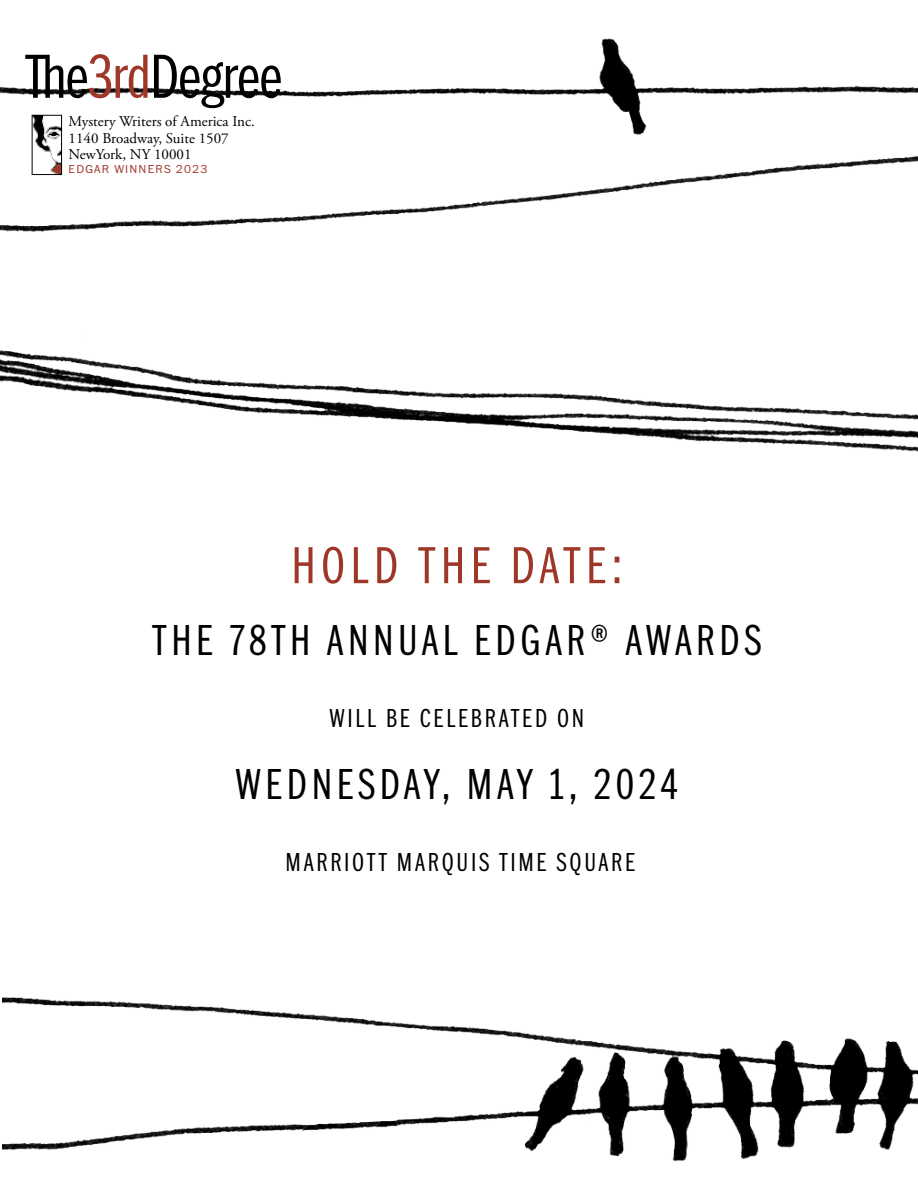
<style>
.page{position:relative;width:918px;height:1188px;background:#fff}
.page>*{position:absolute;margin:0;border:0;box-sizing:border-box;transform-origin:0 0}
.t1{font:300 64.5px "Franklin Cond ITC Std";letter-spacing:-.01em;color:#000}
.t2{font:300 54px "Franklin Cond ITC Std";letter-spacing:.1em;color:#9f3728}
.t3{font:300 45px "Franklin Cond ITC Std";letter-spacing:.1em;color:#000}
.t4{font:300 27px "Franklin Cond ITC Std";letter-spacing:.1em;color:#000}
.t5{font:15px/16.5px "Adobe Garamond Pro";color:#000}
.t6{font:300 12px "Franklin ITC Std";letter-spacing:.1em;color:#9f3728}
.s1{color:#9f3728}
</style>
<div class="page">
<img style="left:0;top:38px;width:918px;height:414px">
<img style="left:34px;top:117px;width:26px;height:56px">
<div style="left:32px;top:115px;width:30px;height:60px;border:1px solid #000"></div>
<img style="left:2px;top:997px;width:916px;height:165px">
<div style="left:785px;top:23px;width:86px;height:54px;background:#fff"></div>
<h1 class="t1" style="left:25px;top:45px;width:259px">THE<span class="s1">3RD</span>DEGREE</h1>
<p class="t5" style="left:69px;top:114px;width:188px">Mystery Writers of America Inc.<br>1140 Broadway, Suite 1507<br>NewYork, NY 10001</p>
<p class="t6" style="left:69px;top:163px;width:140px">EDGAR WINNERS 2023</p>
<h2 class="t2" style="left:291px;top:539px;width:332px">HOLD THE DATE:</h2>
<h3 class="t3" style="left:152px;top:618px;width:611px">THE 78TH ANNUAL EDGAR® AWARDS</h3>
<h3 class="t4" style="left:330px;top:705px;width:194px">WILL BE CELEBRATED</h3>
<h3 class="t4" style="left:557px;top:705px;width:29px">ON</h3>
<h3 class="t3" style="left:236px;top:762px;width:444px">WED NESDAY, MAY 1, 2024</h3>
<h3 class="t4" style="left:286px;top:849px;width:349px">MARRIOTT MARQUIS TIME SQUARE</h3>
</div>
